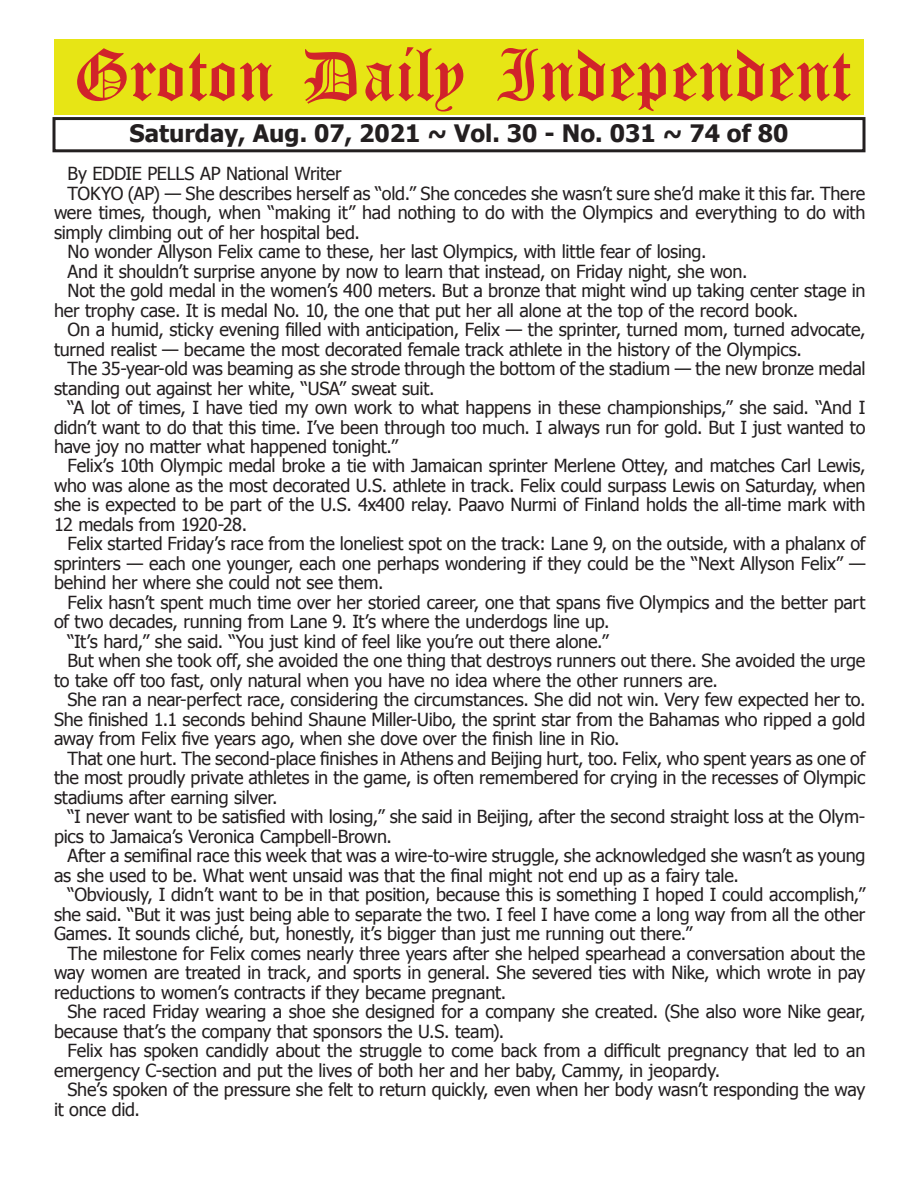
<style>
.page{position:relative;width:918px;height:1188px;background:#fff}
.page>*{position:absolute;margin:0;border:0;box-sizing:border-box;transform-origin:0 0}
.t1{font:54px "Old English Five";color:#d1232a}
.t2{font:700 24px "Tahoma";color:#231f20}
.t3{font:18px "Tahoma";letter-spacing:-.01em;color:#231f20}
</style>
<div class="page">
<div style="left:52px;top:117px;width:814px;height:35px;border:3px solid #231f20"></div>
<div style="left:54px;top:40px;width:810px;height:75px;background:#e7e515"></div>
<h1 class="t1" style="left:73px;top:50px;width:779px">Groton Daily Independent</h1>
<h2 class="t2" style="left:130px;top:116px;width:660px">Saturday, Aug. 07, 2021 ~ Vol. 30 - No. 031 ~ 74 of 80</h2>
<p class="t3" style="left:68px;top:161px;width:276px">By EDDIE PELLS AP National Writer</p>
<p class="t3" style="left:68px;top:181px;width:799px">TOKYO (AP) — She describes herself as “old.” She concedes she wasn’t sure she’d make it this far. There</p>
<p class="t3" style="left:54px;top:200px;width:813px">were times, though, when “making it” had nothing to do with the Olympics and everything to do with</p>
<p class="t3" style="left:54px;top:220px;width:307px">simply climbing out of her hospital bed.</p>
<p class="t3" style="left:68px;top:239px;width:640px">No wonder Allyson Felix came to these, her last Olympics, with little fear of losing.</p>
<p class="t3" style="left:68px;top:259px;width:682px">And it shouldn’t surprise anyone by now to learn that instead, on Friday night, she won.</p>
<p class="t3" style="left:68px;top:278px;width:800px">Not the gold medal in the women’s 400 meters. But a bronze that might wind up taking center stage in</p>
<p class="t3" style="left:54px;top:298px;width:746px">her trophy case. It is medal No. 10, the one that put her all alone at the top of the record book.</p>
<p class="t3" style="left:68px;top:317px;width:800px">On a humid, sticky evening filled with anticipation, Felix — the sprinter, turned mom, turned advocate,</p>
<p class="t3" style="left:54px;top:337px;width:749px">turned realist — became the most decorated female track athlete in the history of the Olympics.</p>
<p class="t3" style="left:68px;top:356px;width:800px">The 35-year-old was beaming as she strode through the bottom of the stadium — the new bronze medal</p>
<p class="t3" style="left:54px;top:376px;width:382px">standing out against her white, “USA” sweat suit.</p>
<p class="t3" style="left:68px;top:395px;width:799px">“A lot of times, I have tied my own work to what happens in these championships,” she said. “And I</p>
<p class="t3" style="left:54px;top:415px;width:813px">didn’t want to do that this time. I’ve been through too much. I always run for gold. But I just wanted to</p>
<p class="t3" style="left:54px;top:434px;width:345px">have joy no matter what happened tonight.”</p>
<p class="t3" style="left:68px;top:454px;width:800px">Felix’s 10th Olympic medal broke a tie with Jamaican sprinter Merlene Ottey, and matches Carl Lewis,</p>
<p class="t3" style="left:54px;top:473px;width:813px">who was alone as the most decorated U.S. athlete in track. Felix could surpass Lewis on Saturday, when</p>
<p class="t3" style="left:54px;top:493px;width:813px">she is expected to be part of the U.S. 4x400 relay. Paavo Nurmi of Finland holds the all-time mark with</p>
<p class="t3" style="left:54px;top:512px;width:195px">12 medals from 1920-28.</p>
<p class="t3" style="left:68px;top:532px;width:800px">Felix started Friday’s race from the loneliest spot on the track: Lane 9, on the outside, with a phalanx of</p>
<p class="t3" style="left:54px;top:551px;width:813px">sprinters — each one younger, each one perhaps wondering if they could be the “Next Allyson Felix” —</p>
<p class="t3" style="left:54px;top:571px;width:331px">behind her where she could not see them.</p>
<p class="t3" style="left:68px;top:590px;width:799px">Felix hasn’t spent much time over her storied career, one that spans five Olympics and the better part</p>
<p class="t3" style="left:54px;top:610px;width:557px">of two decades, running from Lane 9. It’s where the underdogs line up.</p>
<p class="t3" style="left:68px;top:629px;width:543px">“It’s hard,” she said. “You just kind of feel like you’re out there alone.”</p>
<p class="t3" style="left:68px;top:649px;width:799px">But when she took off, she avoided the one thing that destroys runners out there. She avoided the urge</p>
<p class="t3" style="left:54px;top:668px;width:666px">to take off too fast, only natural when you have no idea where the other runners are.</p>
<p class="t3" style="left:68px;top:688px;width:799px">She ran a near-perfect race, considering the circumstances. She did not win. Very few expected her to.</p>
<p class="t3" style="left:54px;top:707px;width:813px">She finished 1.1 seconds behind Shaune Miller-Uibo, the sprint star from the Bahamas who ripped a gold</p>
<p class="t3" style="left:54px;top:727px;width:567px">away from Felix five years ago, when she dove over the finish line in Rio.</p>
<p class="t3" style="left:68px;top:746px;width:799px">That one hurt. The second-place finishes in Athens and Beijing hurt, too. Felix, who spent years as one of</p>
<p class="t3" style="left:54px;top:766px;width:813px">the most proudly private athletes in the game, is often remembered for crying in the recesses of Olympic</p>
<p class="t3" style="left:54px;top:785px;width:225px">stadiums after earning silver.</p>
<p class="t3" style="left:68px;top:805px;width:799px">“I never want to be satisfied with losing,” she said in Beijing, after the second straight loss at the Olym-</p>
<p class="t3" style="left:54px;top:824px;width:339px">pics to Jamaica’s Veronica Campbell-Brown.</p>
<p class="t3" style="left:68px;top:844px;width:799px">After a semifinal race this week that was a wire-to-wire struggle, she acknowledged she wasn’t as young</p>
<p class="t3" style="left:54px;top:863px;width:687px">as she used to be. What went unsaid was that the final might not end up as a fairy tale.</p>
<p class="t3" style="left:68px;top:883px;width:799px">“Obviously, I didn’t want to be in that position, because this is something I hoped I could accomplish,”</p>
<p class="t3" style="left:54px;top:902px;width:813px">she said. “But it was just being able to separate the two. I feel I have come a long way from all the other</p>
<p class="t3" style="left:54px;top:922px;width:640px">Games. It sounds cliché, but, honestly, it’s bigger than just me running out there.”</p>
<p class="t3" style="left:68px;top:941px;width:799px">The milestone for Felix comes nearly three years after she helped spearhead a conversation about the</p>
<p class="t3" style="left:54px;top:961px;width:813px">way women are treated in track, and sports in general. She severed ties with Nike, which wrote in pay</p>
<p class="t3" style="left:54px;top:980px;width:454px">reductions to women’s contracts if they became pregnant.</p>
<p class="t3" style="left:68px;top:1000px;width:799px">She raced Friday wearing a shoe she designed for a company she created. (She also wore Nike gear,</p>
<p class="t3" style="left:54px;top:1019px;width:452px">because that’s the company that sponsors the U.S. team).</p>
<p class="t3" style="left:68px;top:1039px;width:799px">Felix has spoken candidly about the struggle to come back from a difficult pregnancy that led to an</p>
<p class="t3" style="left:54px;top:1058px;width:668px">emergency C-section and put the lives of both her and her baby, Cammy, in jeopardy.</p>
<p class="t3" style="left:68px;top:1078px;width:799px">She’s spoken of the pressure she felt to return quickly, even when her body wasn’t responding the way</p>
<p class="t3" style="left:54px;top:1097px;width:88px">it once did.</p>
</div>
